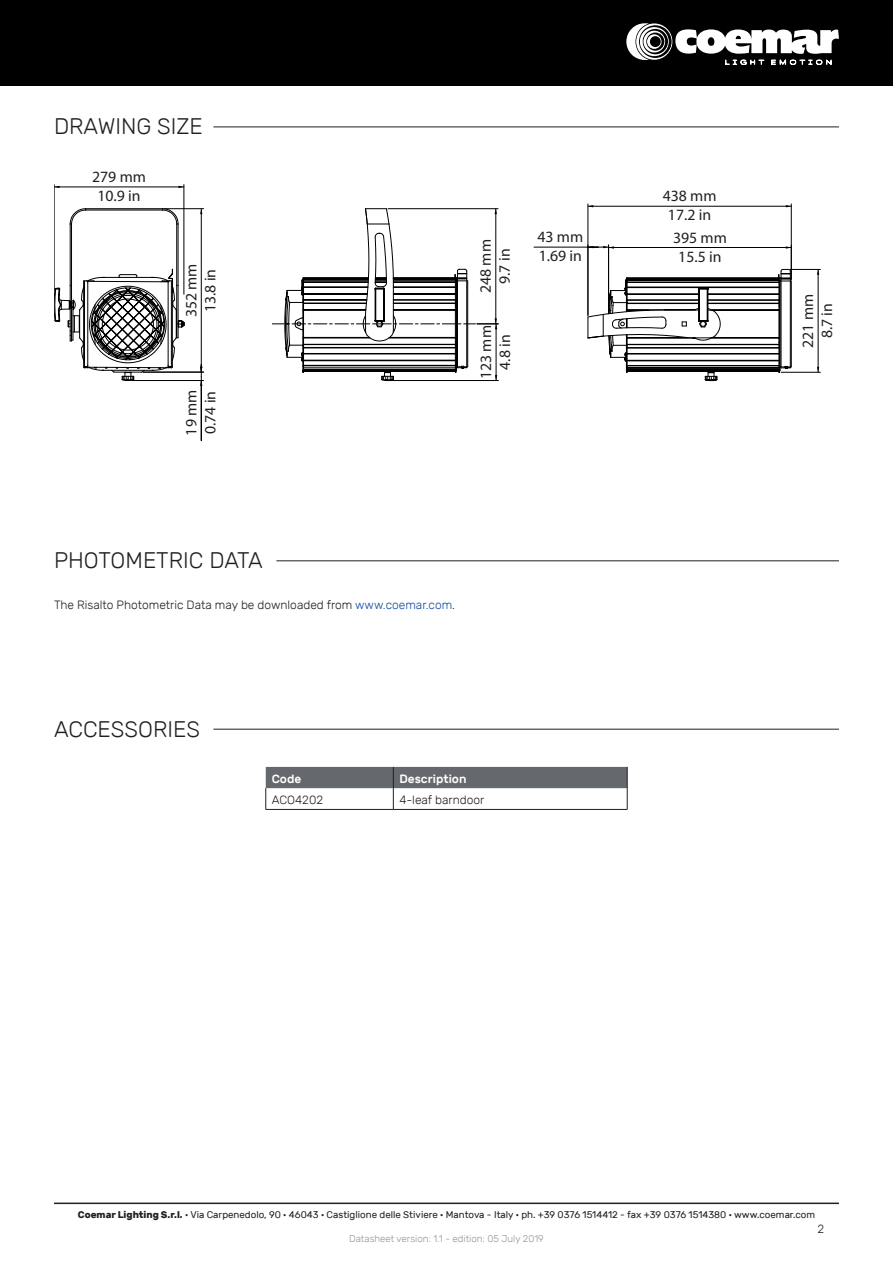
<style>
.page{position:relative;width:893px;height:1263px;background:#fff}
.page>*{position:absolute;margin:0;border:0;box-sizing:border-box;transform-origin:0 0}
.t1{font:300 22.5px "Rubik";color:#231f20}
.t2{font:700 15.75px/18.9px "Helvetica Neue LT Std";color:#231f20;text-align:center}
.t3{font:300 12px "Rubik";color:#231f20}
.t4{font:500 12px "Rubik";color:#fff}
.t5{font:9.75px "Rubik";color:#231f20}
.t6{font:300 9.75px "Rubik";color:#939598}
.s1{color:#144ca1}
.s2{font-weight:700}
</style>
<div class="page">
<div style="left:0;top:0;width:893px;height:85px;background:#000"></div>
<svg style="left:626px;top:23px;width:213px;height:42px"></svg>
<hr style="left:54px;top:1202px;width:785px;height:2px;background:#231f20">
<hr style="left:213px;top:127px;width:626px;height:1px;background:#231f20">
<hr style="left:276px;top:561px;width:563px;height:1px;background:#231f20">
<hr style="left:213px;top:729px;width:626px;height:1px;background:#231f20">
<hr style="left:266px;top:809px;width:127px;height:1px;background:#231f20">
<hr style="left:393px;top:809px;width:234px;height:1px;background:#231f20">
<svg style="left:265px;top:767px;width:363px;height:42px"></svg>
<hr style="left:791px;top:281px;width:1px;height:86px;background:#000">
<svg style="left:588px;top:269px;width:203px;height:112px"></svg>
<svg style="left:54px;top:208px;width:131px;height:173px"></svg>
<hr style="left:790px;top:269px;width:30px;height:1px;background:#000">
<hr style="left:781px;top:372px;width:39px;height:1px;background:#000">
<hr style="left:818px;top:269px;width:1px;height:103px;background:#000">
<hr style="left:791px;top:204px;width:1px;height:75px;background:#000">
<hr style="left:588px;top:204px;width:1px;height:111px;background:#000">
<hr style="left:588px;top:206px;width:203px;height:1px;background:#000">
<hr style="left:609px;top:247px;width:182px;height:1px;background:#000">
<hr style="left:608px;top:245px;width:1px;height:67px;background:#000">
<hr style="left:534px;top:247px;width:64px;height:1px;background:#000">
<svg style="left:588px;top:246px;width:26px;height:3px"></svg>
<hr style="left:54px;top:185px;width:1px;height:105px;background:#000">
<hr style="left:184px;top:185px;width:1px;height:109px;background:#000">
<hr style="left:54px;top:187px;width:130px;height:1px;background:#000">
<svg style="left:54px;top:186px;width:6px;height:2px"></svg>
<svg style="left:178px;top:186px;width:6px;height:2px"></svg>
<hr style="left:132px;top:380px;width:72px;height:1px;background:#000">
<hr style="left:201px;top:376px;width:1px;height:65px;background:#000">
<svg style="left:272px;top:208px;width:226px;height:173px"></svg>
<hr style="left:164px;top:208px;width:40px;height:1px;background:#000">
<hr style="left:143px;top:372px;width:61px;height:1px;background:#000">
<hr style="left:201px;top:209px;width:1px;height:163px;background:#000">
<svg style="left:200px;top:364px;width:2px;height:22px"></svg>
<p class="t1" style="left:54px;top:114px;width:150px">DRAWING SIZE</p>
<p class="t2" style="left:92px;top:167px;width:55px">279 mm<br>10.9 in</p>
<p class="t2" style="left:181px;top:317px;width:55px;rotate:-90deg">352 mm<br>13.8 in</p>
<p class="t2" style="left:181px;top:435px;width:47px;text-align:left;rotate:-90deg">19 mm<br>0.74 in</p>
<p class="t2" style="left:476px;top:293px;width:55px;rotate:-90deg">248 mm<br>9.7 in</p>
<p class="t2" style="left:476px;top:379px;width:55px;rotate:-90deg">123 mm<br>4.8 in</p>
<p class="t2" style="left:537px;top:227px;width:47px;text-align:left">43 mm<br>1.69 in</p>
<p class="t1" style="left:54px;top:548px;width:210px">PHOTOMETRIC DATA</p>
<p class="t3" style="left:54px;top:598px;width:403px">The Risalto Photometric Data may be downloaded from <span class="s1">www.coemar.com</span>.</p>
<p class="t1" style="left:54px;top:716px;width:148px">ACCESSORIES</p>
<p class="t4" style="left:272px;top:772px;width:31px">Code</p>
<p class="t4" style="left:399px;top:772px;width:69px">Description</p>
<p class="t3" style="left:272px;top:793px;width:53px">ACO4202</p>
<p class="t3" style="left:399px;top:793px;width:86px">4-leaf barndoor</p>
<p class="t2" style="left:663px;top:186px;width:55px">438 mm<br>17.2 in</p>
<p class="t2" style="left:673px;top:228px;width:55px">395 mm<br>15.5 in</p>
<p class="t2" style="left:798px;top:348px;width:55px;rotate:-90deg">221 mm<br>8.7 in</p>
<p class="t5" style="left:78px;top:1209px;width:739px"><span class="s2">Coemar Lighting S.r.l.</span> · Via Carpenedolo, 90 · 46043 · Castiglione delle Stiviere · Mantova - Italy · ph. +39 0376 1514412 - fax +39 0376 1514380 · www.coemar.com</p>
<p class="t6" style="left:349px;top:1233px;width:196px">Datasheet version: 1.1 - edition: 05 July 2019</p>
<p class="t3" style="left:818px;top:1222px;width:8px">2</p>
</div>
